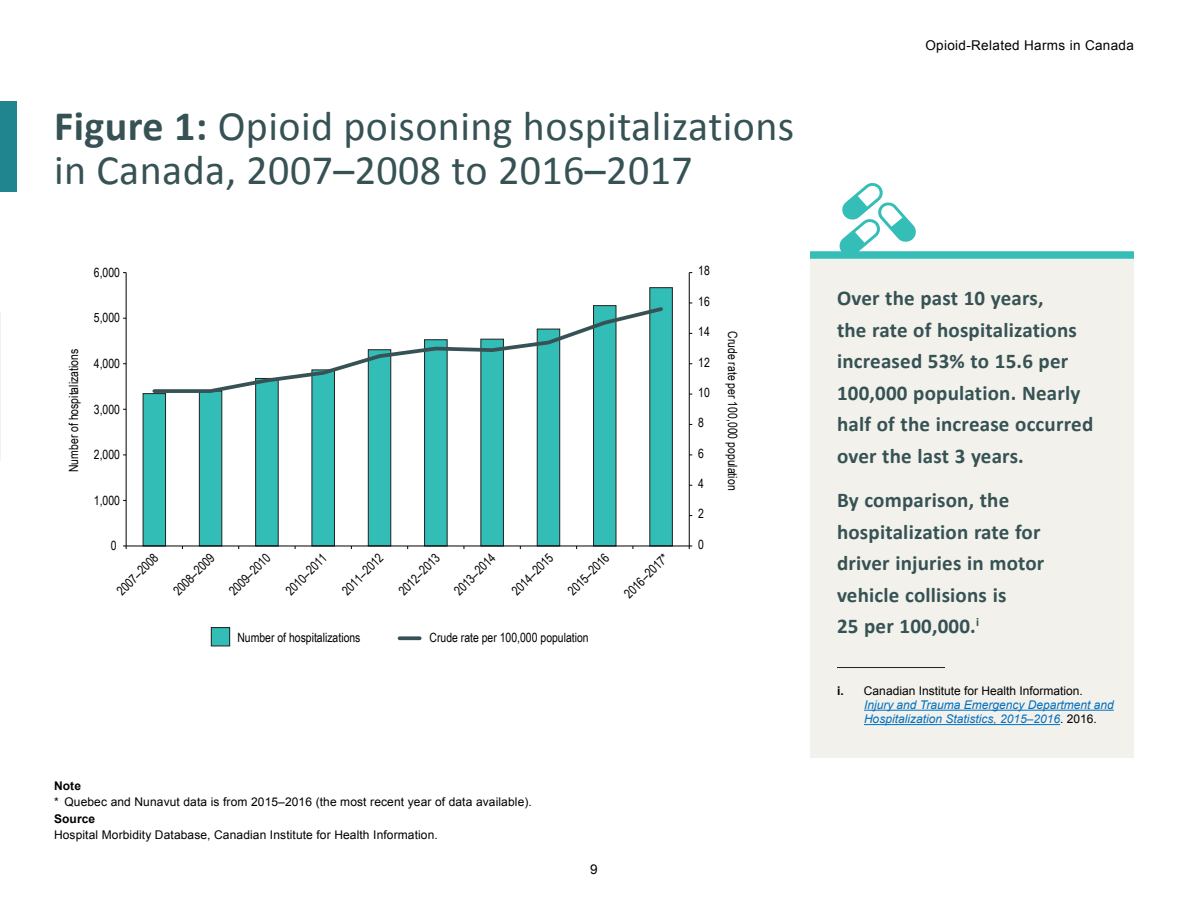
<style>
.page{position:relative;width:1188px;height:918px;background:#fff}
.page>*{position:absolute;margin:0;border:0;box-sizing:border-box;transform-origin:0 0}
.t1{font:42px/45px "Calibri";letter-spacing:.01em;color:#365254}
.t2{font:700 21px/31.5px "Calibri";letter-spacing:.01em;color:#365254}
.t3{font:13.5px "Arial";letter-spacing:.025em;color:#000}
.t4{font:12.75px "Arial Narrow";color:#000}
.t5{font:12px "Arial";letter-spacing:.01em;color:#000}
.footnote{font:italic 12px/14.4px "Arial";color:#0070c0}
.t6{font:700 12px "Arial";letter-spacing:.01em;color:#000}
.s1{font-weight:700}
.s2{font-weight:700;font-style:normal;color:#000}
.s3{font-style:normal;color:#000}
</style>
<div class="page">
<hr style="left:0;top:312px;width:1px;height:149px;background:#f3f1eb">
<svg style="left:142px;top:287px;width:531px;height:259px"></svg>
<hr style="left:689px;top:273px;width:1px;height:273px;background:#000">
<hr style="left:126px;top:273px;width:1px;height:273px;background:#000">
<hr style="left:126px;top:546px;width:563px;height:1px;background:#000">
<svg style="left:151px;top:305px;width:515px;height:90px"></svg>
<div style="left:211px;top:628px;width:19px;height:18px;background:#33bdb7"></div>
<div style="left:211px;top:627px;width:19px;height:19px;border:1px solid #231f20"></div>
<svg style="left:400px;top:636px;width:20px;height:4px"></svg>
<div style="left:810px;top:256px;width:324px;height:501px;background:#f3f1eb"></div>
<hr style="left:837px;top:667px;width:108px;height:1px;background:#231f20">
<hr style="left:864px;top:710px;width:250px;height:1px;background:#0070c0">
<hr style="left:864px;top:724px;width:196px;height:1px;background:#0070c0">
<div style="left:0;top:101px;width:16px;height:91px;background:#21858f"></div>
<svg style="left:839px;top:183px;width:77px;height:68px"></svg>
<div style="left:810px;top:251px;width:324px;height:8px;background:#35bdb7"></div>
<p class="t1" style="left:54px;top:103px;width:742px"><span class="s1">Figure 1:</span> Opioid poisoning hospitalizations in Canada, 2007–2008 to 2016–2017</p>
<p class="t4" style="left:94px;top:263px;width:28px">6,000</p>
<p class="t4" style="left:64px;top:472px;width:125px;rotate:-90deg">Number of hospitalizations</p>
<p class="t4" style="left:94px;top:309px;width:28px">5,000</p>
<p class="t4" style="left:94px;top:354px;width:28px">4,000</p>
<p class="t4" style="left:94px;top:400px;width:28px">3,000</p>
<p class="t4" style="left:94px;top:445px;width:28px">2,000</p>
<p class="t4" style="left:94px;top:491px;width:28px">1,000</p>
<p class="t4" style="left:111px;top:536px;width:7px">0</p>
<p class="t4" style="left:112px;top:586px;width:54px;rotate:-45deg">2007–2008</p>
<p class="t4" style="left:169px;top:586px;width:54px;rotate:-45deg">2008–2009</p>
<p class="t4" style="left:225px;top:586px;width:54px;rotate:-45deg">2009–2010</p>
<p class="t4" style="left:281px;top:586px;width:54px;rotate:-45deg">2010–2011</p>
<p class="t4" style="left:338px;top:586px;width:54px;rotate:-45deg">2011–2012</p>
<p class="t4" style="left:394px;top:586px;width:54px;rotate:-45deg">2012–2013</p>
<p class="t4" style="left:450px;top:586px;width:54px;rotate:-45deg">2013–2014</p>
<p class="t4" style="left:508px;top:586px;width:54px;rotate:-45deg">2014–2015</p>
<p class="t4" style="left:563px;top:586px;width:54px;rotate:-45deg">2015–2016</p>
<p class="t4" style="left:620px;top:589px;width:58px;rotate:-45deg">2016–2017*</p>
<p class="t4" style="left:237px;top:628px;width:125px">Number of hospitalizations</p>
<p class="t4" style="left:430px;top:628px;width:161px">Crude rate per 100,000 population</p>
<p class="t4" style="left:698px;top:262px;width:13px">18</p>
<p class="t4" style="left:698px;top:292px;width:13px">16</p>
<p class="t4" style="left:698px;top:322px;width:13px">14</p>
<p class="t4" style="left:698px;top:353px;width:13px">12</p>
<p class="t4" style="left:698px;top:383px;width:13px">10</p>
<p class="t4" style="left:698px;top:413px;width:7px">8</p>
<p class="t4" style="left:698px;top:444px;width:7px">6</p>
<p class="t4" style="left:698px;top:474px;width:7px">4</p>
<p class="t4" style="left:698px;top:505px;width:7px">2</p>
<p class="t4" style="left:698px;top:535px;width:7px">0</p>
<p class="t4" style="left:742px;top:331px;width:161px;rotate:90deg">Crude rate per 100,000 population</p>
<p class="t6" style="left:54px;top:777px;width:29px">Note</p>
<p class="t5" style="left:54px;top:794px;width:479px">* Quebec and Nunavut data is from 2015–2016 (the most recent year of data available).</p>
<p class="t6" style="left:54px;top:810px;width:43px">Source</p>
<p class="t5" style="left:54px;top:827px;width:385px">Hospital Morbidity Database, Canadian Institute for Health Information.</p>
<p class="t3" style="left:590px;top:860px;width:9px">9</p>
<p class="t3" style="left:925px;top:36px;width:210px">Opioid-Related Harms in Canada</p>
<p class="t2" style="left:837px;top:283px;width:258px">Over the past 10 years,<br>the rate of hospitalizations increased 53% to 15.6 per<br>100,000 population. Nearly half of the increase occurred over the last 3 years.</p>
<p class="t2" style="left:837px;top:484px;width:209px">By comparison, the hospitalization rate for driver injuries in motor vehicle collisions is<br>25 per 100,000.<sup>i</sup></p>
<p class="footnote" style="left:864px;top:683px;width:251px;text-indent:-27px"><span class="s2">i.</span> <span class="s3">Canadian Institute for Health Information.<br></span>Injury and Trauma Emergency Department and<br>Hospitalization Statistics, 2015–2016<span class="s3">. 2016.</span></p>
</div>
